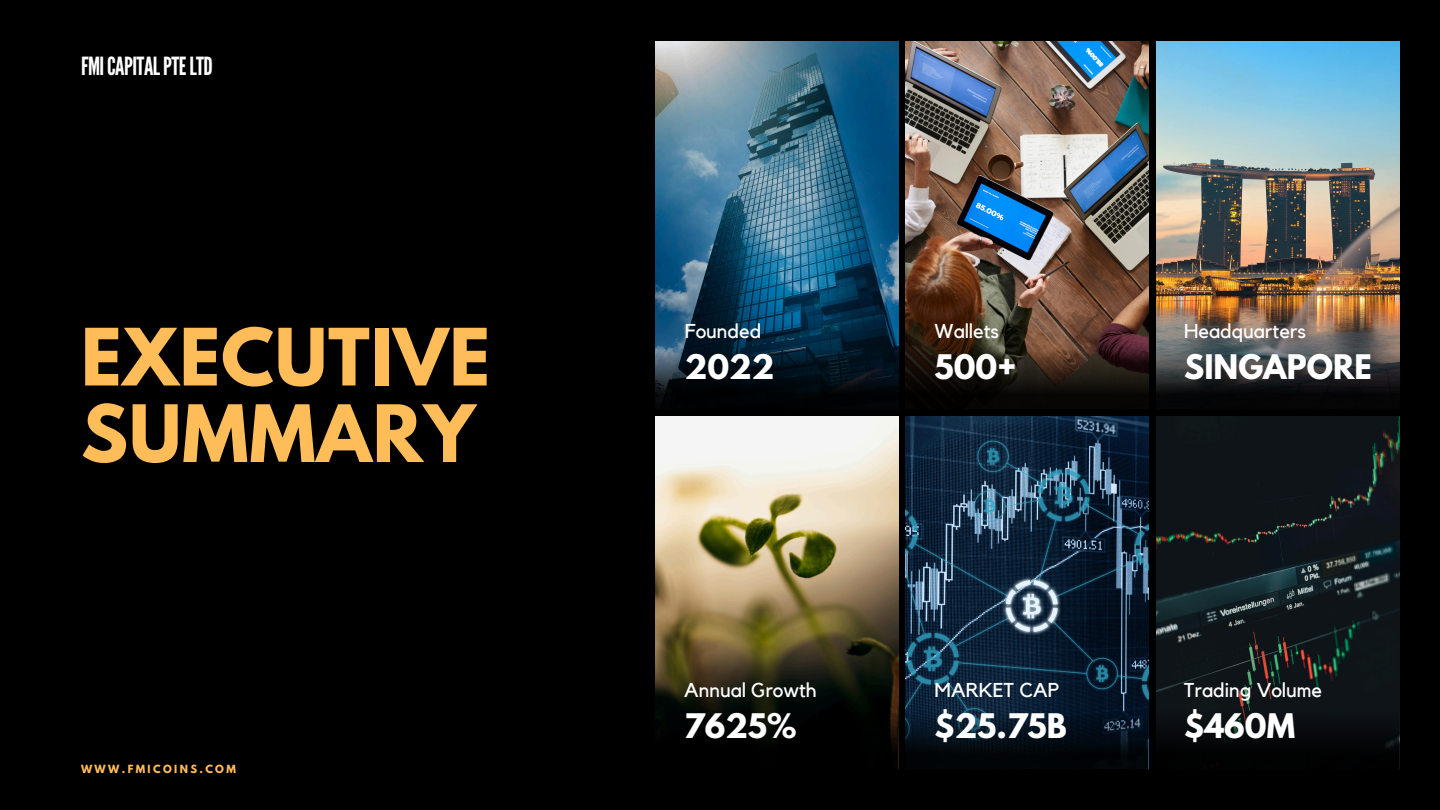
<style>
.page{position:relative;width:1440px;height:810px;background:#000}
.page>*{position:absolute;margin:0;border:0;box-sizing:border-box;transform-origin:0 0}
.t1{font:700 70px/76.5px "League Spartan";letter-spacing:.015em;color:#ffbd59}
.t2{font:700 30px "League Spartan";color:#fff}
.t3{font:25px "League Gothic";letter-spacing:-.02em;color:#fff}
.t4{font:20px "Kollektif";color:#fff}
.t5{font:700 10px "League Spartan";letter-spacing:.24em;color:#ffbd59}
</style>
<div class="page">
<img style="left:655px;top:41px;width:243px;height:231px">
<svg style="left:655px;top:272px;width:243px;height:135px"></svg>
<img style="left:906px;top:41px;width:243px;height:231px">
<svg style="left:906px;top:272px;width:243px;height:121px;background:#4c3425"></svg>
<img style="left:1156px;top:41px;width:243px;height:231px">
<img style="left:1156px;top:272px;width:243px;height:123px">
<img style="left:655px;top:416px;width:243px;height:334px">
<svg style="left:655px;top:632px;width:242px;height:119px"></svg>
<img style="left:906px;top:416px;width:243px;height:353px">
<svg style="left:905px;top:632px;width:243px;height:137px"></svg>
<img style="left:1156px;top:416px;width:243px;height:328px">
<svg style="left:1156px;top:632px;width:242px;height:137px;fill:#0e1419"></svg>
<h6 class="t3" style="left:81px;top:51px;width:133px">FMICAPITALPTELTD</h6>
<h4 class="t1" style="left:81px;top:328px;width:410px">EXECUTIVE<br>SUMMARY</h4>
<h3 class="t5" style="left:81px;top:764px;width:156px">WWW.FMICOINS.COM</h3>
<p class="t4" style="left:685px;top:322px;width:78px">Founded</p>
<h1 class="t2" style="left:685px;top:352px;width:91px">2022</h1>
<h6 class="t4" style="left:935px;top:322px;width:66px">Wallets</h6>
<p class="t2" style="left:935px;top:352px;width:83px">500+</p>
<p class="t4" style="left:1184px;top:322px;width:123px">Headquarters</p>
<h3 class="t2" style="left:1184px;top:352px;width:189px">SINGAPORE</h3>
<h3 class="t4" style="left:684px;top:681px;width:134px">Annual Growth</h3>
<h6 class="t2" style="left:684px;top:711px;width:114px">7625%</h6>
<h6 class="t4" style="left:935px;top:681px;width:126px">MARKET CAP</h6>
<p class="t2" style="left:935px;top:711px;width:134px">$25.75B</p>
<p class="t4" style="left:1184px;top:681px;width:140px">Trading Volume</p>
<h2 class="t2" style="left:1184px;top:711px;width:112px">$460M</h2>
</div>
